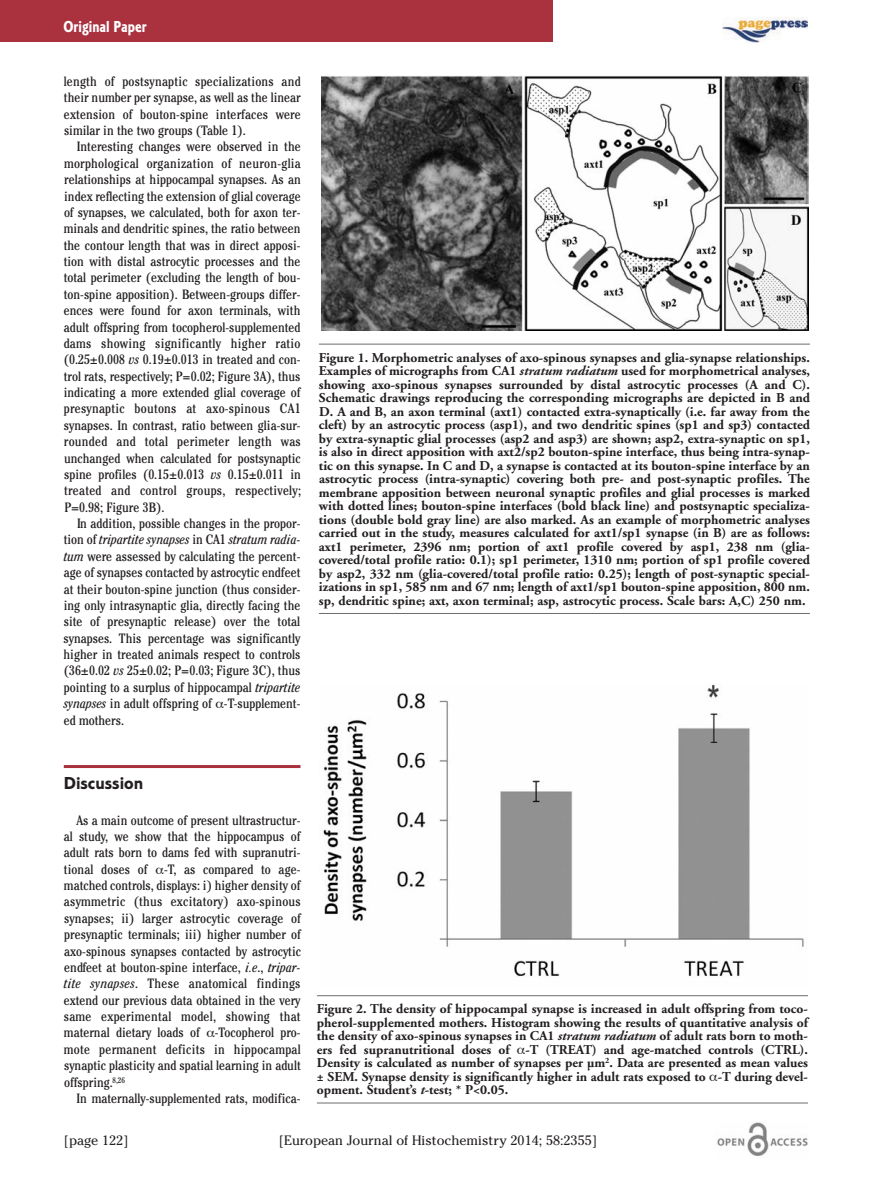
<style>
.page{position:relative;width:893px;height:1191px;background:#fff}
.page>*{position:absolute;margin:0;border:0;box-sizing:border-box;transform-origin:0 0}
.t1{font:18px "Corinthian Bold Plain";color:#231f20}
.t2{font:16.5px "Corinthian Bold Condensed Plain";color:#fff}
.t3{font:condensed 13.5px/16.4px "Cheltenham";color:#231f20;text-align:justify}
.t4{font:700 13.5px/13.5px "Adobe Garamond";color:#231f20;text-align:justify}
.t5{font:13.5px "Cheltenham";color:#231f20}
.s1{font-style:italic}
</style>
<div class="page">
<div style="left:0;top:0;width:553px;height:42px;background:#aa323f"></div>
<hr style="left:64px;top:765px;width:236px;height:3px;background:#aa323f">
<img style="left:717px;top:1123px;width:91px;height:33px">
<img style="left:723px;top:17px;width:84px;height:26px">
<img style="left:323px;top:684px;width:481px;height:293px">
<hr style="left:317px;top:995px;width:491px;height:1px;background:#6c6d70">
<hr style="left:317px;top:1102px;width:491px;height:1px;background:#6c6d70">
<img style="left:321px;top:75px;width:488px;height:255px">
<hr style="left:319px;top:344px;width:491px;height:1px;background:#6c6d70">
<hr style="left:319px;top:613px;width:491px;height:1px;background:#6c6d70">
<p class="t2" style="left:63px;top:21px;width:85px">Original Paper</p>
<p class="t3" style="left:64px;top:74px;width:238px">length of postsynaptic specializations and their number per synapse, as well as the linear extension of bouton-spine interfaces were similar in the two groups (Table 1).</p>
<p class="t3" style="left:64px;top:140px;width:239px;text-indent:13px">Interesting changes were observed in the morphological organization of neuron-glia relationships at hippocampal synapses. As an index reflecting the extension of glial coverage of synapses, we calculated, both for axon ter&shy;minals and dendritic spines, the ratio between the contour length that was in direct apposi&shy;tion with distal astrocytic processes and the total perimeter (excluding the length of bou&shy;ton-spine apposition). Between-groups differ&shy;ences were found for axon terminals, with adult offspring from tocopherol-supplemented dams showing significantly higher ratio (0.25±0.008 <span class="s1">vs</span> 0.19±0.013 in treated and con&shy;trol rats, respectively; P=0.02; Figure 3A), thus indicating a more extended glial coverage of presynaptic boutons at axo-spinous CA1 synapses. In contrast, ratio between glia-sur&shy;rounded and total perimeter length was unchanged when calculated for postsynaptic spine profiles (0.15±0.013 <span class="s1">vs</span> 0.15±0.011 in treated and control groups, respectively; P=0.98; Figure 3B).</p>
<p class="t3" style="left:64px;top:516px;width:238px;text-indent:14px">In addition, possible changes in the propor&shy;tion of <span class="s1">tripartite synapses</span> in CA1 <span class="s1">stratum radia&shy;tum</span> were assessed by calculating the percent&shy;age of synapses contacted by astrocytic endfeet at their bouton-spine junction (thus consider&shy;ing only intrasynaptic glia, directly facing the site of presynaptic release) over the total synapses. This percentage was significantly higher in treated animals respect to controls (36±0.02 <span class="s1">vs</span> 25±0.02; P=0.03; Figure 3C), thus pointing to a surplus of hippocampal <span class="s1">tripartite synapses</span> in adult offspring of -T-supplement&shy;ed mothers.</p>
<p class="t4" style="left:319px;top:352px;width:493px">Figure 1. Morphometric analyses of axo-spinous synapses and glia-synapse relationships.<br>Examples of micrographs from CA1 <span class="s1">stratum radiatum</span> used for morphometrical analyses, showing axo-spinous synapses surrounded by distal astrocytic processes (A and C).<br>Schematic drawings reproducing the corresponding micrographs are depicted in B and D. A and B, an axon terminal (axt1) contacted extra-synaptically (i.e. far away from the cleft) by an astrocytic process (asp1), and two dendritic spines (sp1 and sp3) contacted by extra-synaptic glial processes (asp2 and asp3) are shown; asp2, extra-synaptic on sp1, is also in direct apposition with axt2/sp2 bouton-spine interface, thus being intra-synap&shy;tic on this synapse. In C and D, a synapse is contacted at its bouton-spine interface by an astrocytic process (intra-synaptic) covering both pre- and post-synaptic profiles. The membrane apposition between neuronal synaptic profiles and glial processes is marked with dotted lines; bouton-spine interfaces (bold black line) and postsynaptic specializa&shy;tions (double bold gray line) are also marked. As an example of morphometric analyses carried out in the study, measures calculated for axt1/sp1 synapse (in B) are as follows: axt1 perimeter, 2396 nm; portion of axt1 profile covered by asp1, 238 nm (glia&shy;covered/total profile ratio: 0.1); sp1 perimeter, 1310 nm; portion of sp1 profile covered by asp2, 332 nm (glia-covered/total profile ratio: 0.25); length of post-synaptic special&shy;izations in sp1, 585 nm and 67 nm; length of axt1/sp1 bouton-spine apposition, 800 nm. sp, dendritic spine; axt, axon terminal; asp, astrocytic process. Scale bars: A,C) 250 nm.</p>
<h1 class="t1" style="left:64px;top:777px;width:81px">Discussion</h1>
<p class="t3" style="left:64px;top:813px;width:239px;text-indent:13px">As a main outcome of present ultrastructur&shy;al study, we show that the hippocampus of adult rats born to dams fed with supranutri&shy;tional doses of -T, as compared to age&shy;matched controls, displays: i) higher density of asymmetric (thus excitatory) axo-spinous synapses; ii) larger astrocytic coverage of presynaptic terminals; iii) higher number of axo-spinous synapses contacted by astrocytic endfeet at bouton-spine interface, <span class="s1">i.e</span>., <span class="s1">tripar&shy;tite synapses</span>. These anatomical findings extend our previous data obtained in the very same experimental model, showing that maternal dietary loads of -Tocopherol pro&shy;mote permanent deficits in hippocampal synaptic plasticity and spatial learning in adult offspring.<sup>8,26</sup></p>
<p class="t3" style="left:77px;top:1091px;width:225px">In maternally-supplemented rats, modifica-</p>
<p class="t4" style="left:317px;top:1003px;width:493px">Figure 2. The density of hippocampal synapse is increased in adult offspring from toco&shy;pherol-supplemented mothers. Histogram showing the results of quantitative analysis of the density of axo-spinous synapses in CA1 <span class="s1">stratum radiatum</span> of adult rats born to moth&shy;ers fed supranutritional doses of -T (TREAT) and age-matched controls (CTRL).<br>Density is calculated as number of synapses per µm<sup>2</sup>. Data are presented as mean values ± SEM. Synapse density is significantly higher in adult rats exposed to -T during devel&shy;opment. Student’s <span class="s1">t</span>-test; * P&lt;0.05.</p>
<p class="t5" style="left:64px;top:1132px;width:66px">[page 122]</p>
<p class="t5" style="left:279px;top:1132px;width:320px">[European Journal of Histochemistry 2014; 58:2355]</p>
</div>
